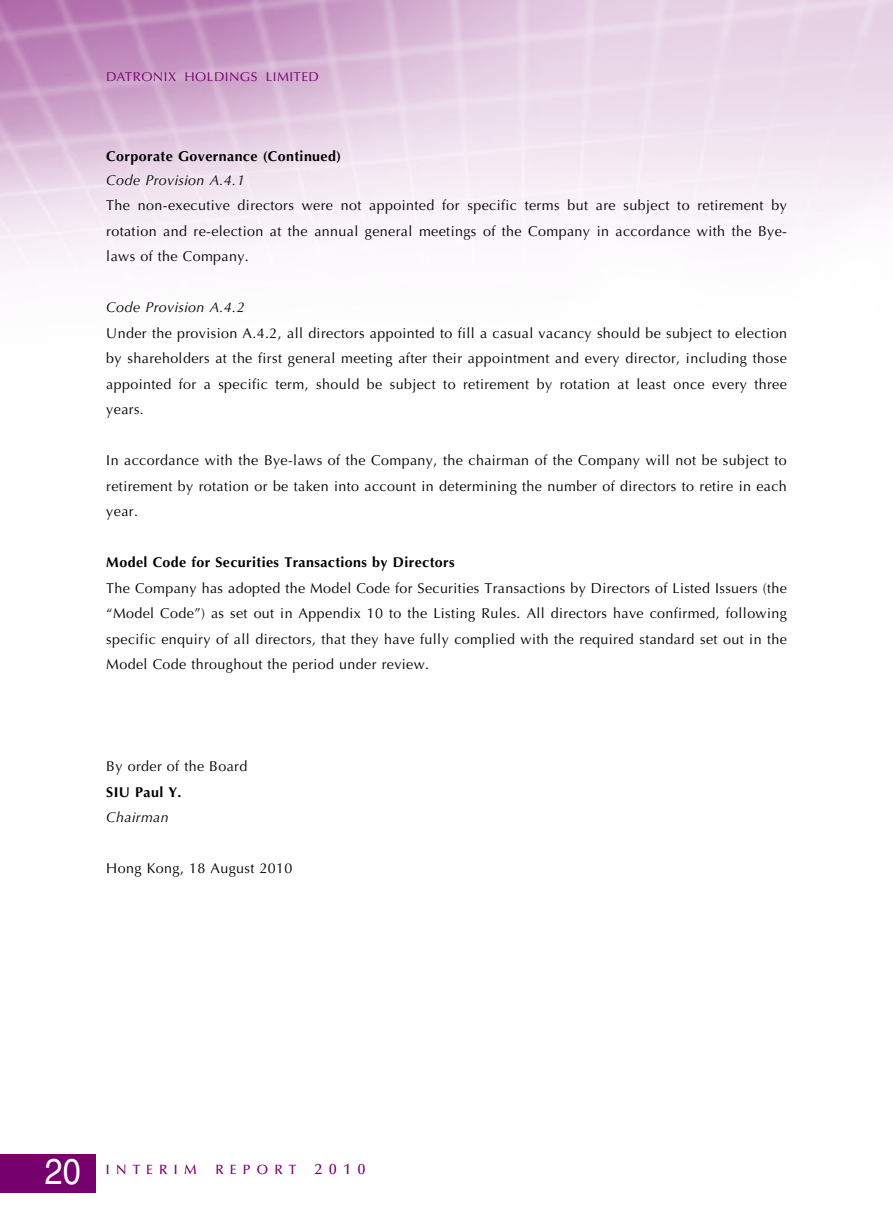
<style>
.page{position:relative;width:893px;height:1212px;background:#fff}
.page>*{position:absolute;margin:0;border:0;box-sizing:border-box;transform-origin:0 0}
.t1{font:36px "Helvetica LT Std";color:#fff;scale:.9 1}
.t2{font:14.25px/25.5px "Optima LT Std";letter-spacing:.03em;color:#000;text-align:justify}
.t3{font:700 14.25px "Optima LT Std";letter-spacing:.03em;color:#000}
.t4{font:italic 14.25px "Optima LT Std";letter-spacing:.03em;color:#000}
.t5{font:500 13.5px "Optima LT Std";letter-spacing:.455em;color:#76006d}
.t6{font:12.75px "Optima LT Std";letter-spacing:.035em;color:#76006d;scale:1.05 1}
.s1{font-size:15px}
</style>
<div class="page">
<img style="left:0;top:0;width:893px;height:1193px">
<div style="left:0;top:1154px;width:95px;height:39px;background:#76006d"></div>
<p class="t6" style="left:106px;top:69px;width:204px">DATRONIX HOLDINGS LIMITED</p>
<p class="t3" style="left:106px;top:148px;width:236px">Corporate Governance (Continued)</p>
<p class="t4" style="left:106px;top:171px;width:140px">Code Provision A.4.1</p>
<p class="t2" style="left:106px;top:193px;width:682px">The non-executive directors were not appointed for specific terms but are subject to retirement by rotation and re-election at the annual general meetings of the Company in accordance with the Bye&shy;laws of the Company.</p>
<p class="t4" style="left:106px;top:299px;width:140px">Code Provision A.4.2</p>
<p class="t2" style="left:106px;top:320px;width:682px">Under the provision A.4.2, all directors appointed to fill a casual vacancy should be subject to election by shareholders at the first general meeting after their appointment and every director, including those appointed for a specific term, should be subject to retirement by rotation at least once every three years.</p>
<p class="t2" style="left:106px;top:448px;width:682px">In accordance with the Bye-laws of the Company, the chairman of the Company will not be subject to retirement by rotation or be taken into account in determining the number of directors to retire in each year.</p>
<p class="t3" style="left:106px;top:554px;width:350px">Model Code for Securities Transactions by Directors</p>
<p class="t2" style="left:106px;top:575px;width:682px">The Company has adopted the Model Code for Securities Transactions by Directors of Listed Issuers (the “Model Code”) as set out in Appendix 10 to the Listing Rules. All directors have confirmed, following specific enquiry of all directors, that they have fully complied with the required standard set out in the Model Code throughout the period under review.</p>
<p class="t2" style="left:106px;top:754px;width:143px">By order of the Board</p>
<p class="t3" style="left:106px;top:783px;width:77px">SIU Paul Y.</p>
<p class="t4" style="left:106px;top:809px;width:64px">Chairman</p>
<p class="t2" style="left:106px;top:856px;width:188px">Hong Kong, 18 August 2010</p>
<h1 class="t1" style="left:45px;top:1151px;width:42px">20</h1>
<p class="t5" style="left:105px;top:1162px;width:93px">INTERIM</p>
<p class="t5" style="left:216px;top:1162px;width:151px">REPORT <span class="s1">2010</span></p>
</div>
